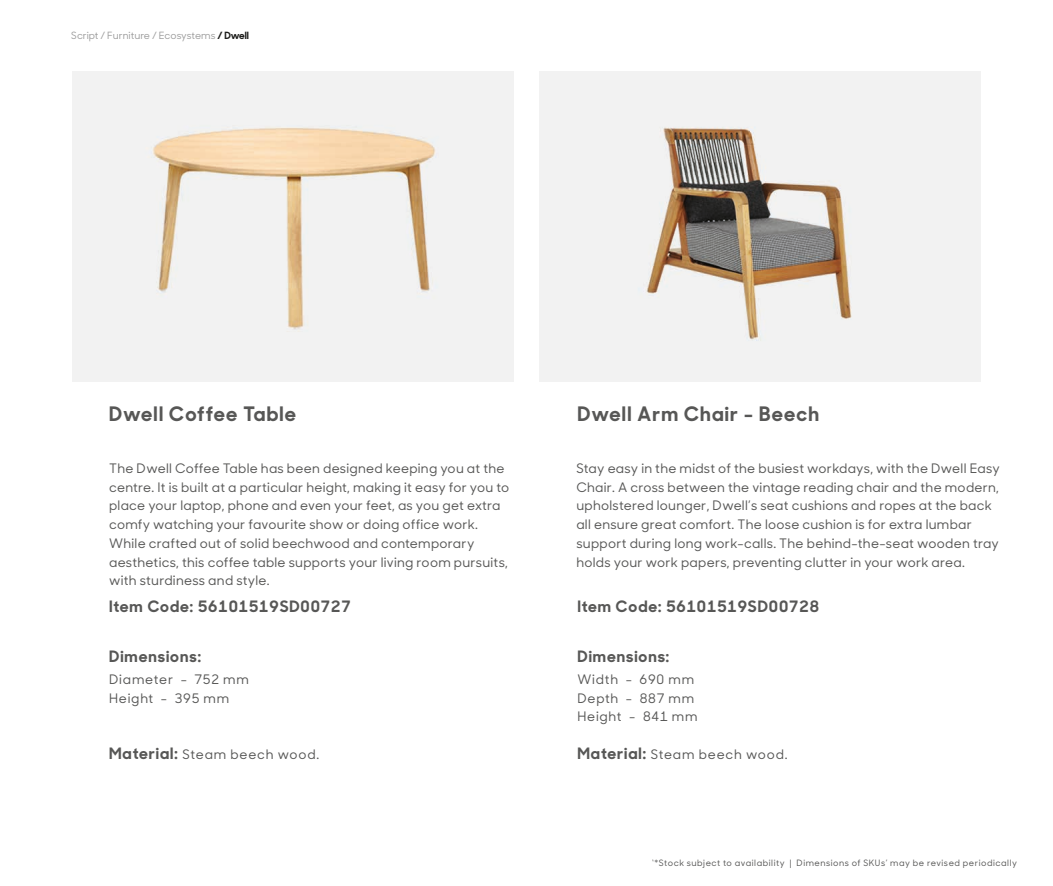
<style>
.page{position:relative;width:1053px;height:886px;background:#fff}
.page>*{position:absolute;margin:0;border:0;box-sizing:border-box;transform-origin:0 0}
.t1{font:700 20px "Sharp Sans No 1";letter-spacing:.06em;color:#575756}
.t2{font:700 15.75px "Sharp Sans No 1";letter-spacing:.06em;color:#575756}
.t3{font:500 13.12px/18.8px "Sharp Sans No 1";letter-spacing:.02em;color:#575756}
.t4{font:500 13.12px/18.4px "Sharp Sans No 1";letter-spacing:.06em;color:#575756}
.t5{font:500 10px "Sharp Sans No 1";color:#9d9d9d}
.t6{font:500 8.75px "Sharp Sans No 1";letter-spacing:.06em;color:#575756}
.s1{font-weight:700;color:#1d1d1b}
.s2{font-weight:700;font-size:15.75px}
</style>
<div class="page">
<div style="left:539px;top:72px;width:441px;height:310px;background:#f2f2f2"></div>
<img style="left:646px;top:127px;width:206px;height:214px">
<div style="left:72px;top:72px;width:441px;height:310px;background:#f2f2f2"></div>
<img style="left:153px;top:127px;width:283px;height:203px">
<p class="t5" style="left:71px;top:29px;width:179px">Script / Furniture / Ecosystems <span class="s1">/ Dwell</span></p>
<h1 class="t1" style="left:109px;top:397px;width:188px">Dwell Coffee Table</h1>
<h1 class="t1" style="left:577px;top:397px;width:243px">Dwell Arm Chair - Beech</h1>
<p class="t3" style="left:109px;top:458px;width:401px">The Dwell Coffee Table has been designed keeping you at the centre. It is built at a particular height, making it easy for you to place your laptop, phone and even your feet, as you get extra comfy watching your favourite show or doing office work.<br>While crafted out of solid beechwood and contemporary aesthetics, this coffee table supports your living room pursuits, with sturdiness and style.</p>
<p class="t3" style="left:576px;top:458px;width:425px">Stay easy in the midst of the busiest workdays, with the Dwell Easy Chair. A cross between the vintage reading chair and the modern, upholstered lounger, Dwell’s seat cushions and ropes at the back all ensure great comfort. The loose cushion is for extra lumbar support during long work-calls. The behind-the-seat wooden tray holds your work papers, preventing clutter in your work area.</p>
<p class="t2" style="left:109px;top:593px;width:243px">Item Code: 56101519SD00727</p>
<p class="t2" style="left:577px;top:593px;width:243px">Item Code: 56101519SD00728</p>
<p class="t2" style="left:109px;top:643px;width:93px">Dimensions:</p>
<p class="t4" style="left:109px;top:670px;width:141px">Diameter - 752 mm<br>Height - 395 mm</p>
<p class="t2" style="left:577px;top:643px;width:93px">Dimensions:</p>
<p class="t4" style="left:577px;top:670px;width:122px">Width - 690 mm<br>Depth - 887 mm<br>Height - 841 mm</p>
<p class="t4" style="left:109px;top:745px;width:212px"><span class="s2">Material:</span> Steam beech wood.</p>
<p class="t4" style="left:577px;top:745px;width:212px"><span class="s2">Material:</span> Steam beech wood.</p>
<p class="t6" style="left:652px;top:856px;width:366px">‘*Stock subject to availability | Dimensions of SKUs’ may be revised periodically</p>
</div>
